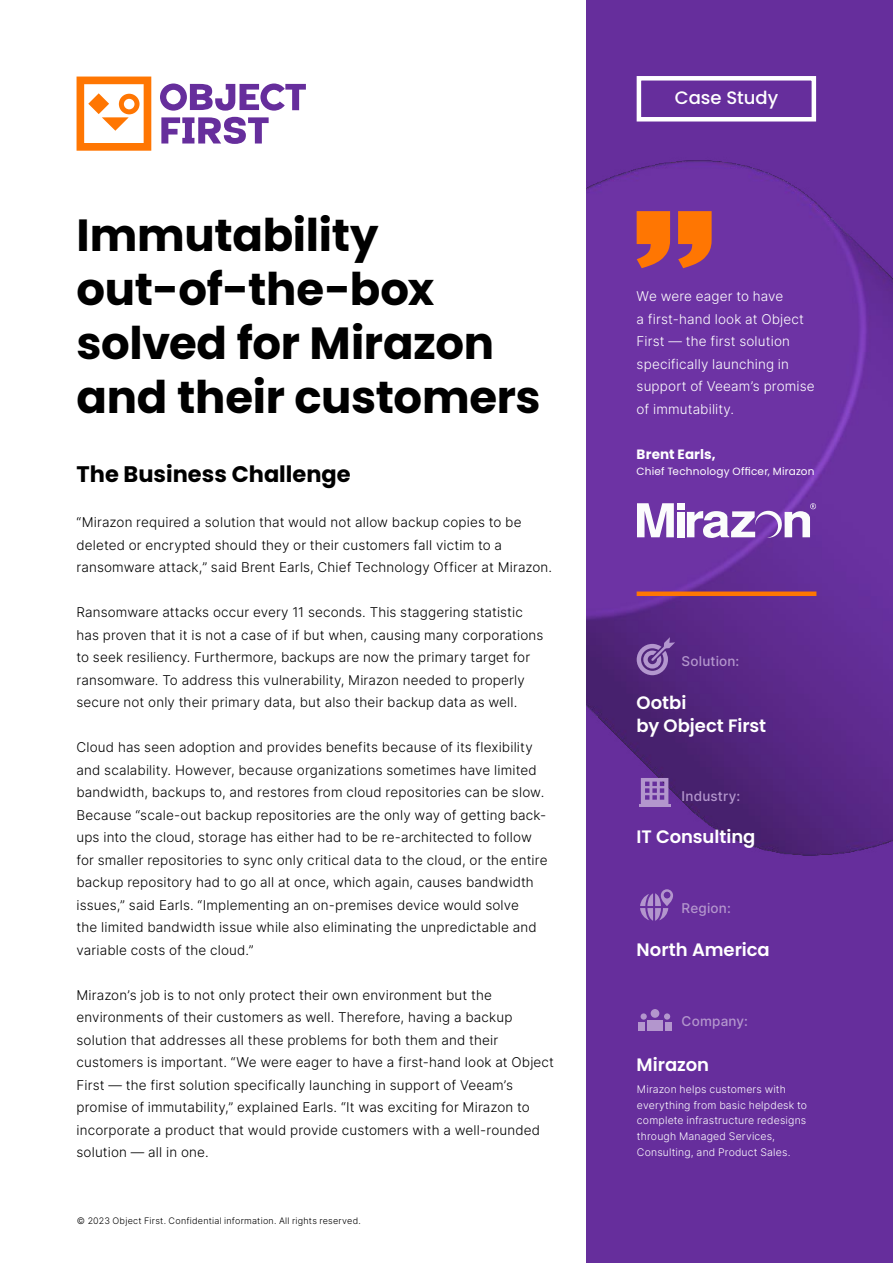
<style>
.page{position:relative;width:893px;height:1263px;background:#fff}
.page>*{position:absolute;margin:0;border:0;box-sizing:border-box;transform-origin:0 0}
.t1{font:700 45px/54px "Poppins";letter-spacing:-.005em;color:#000}
.t2{font:700 22.5px "Poppins";color:#000}
.t3{font:600 18px/22.5px "Poppins";letter-spacing:-.005em;color:#fff}
.t4{font:500 18px "Poppins";color:#fff}
.t5{font:300 13.5px/22.5px "Inter";letter-spacing:.01em;color:#000}
.t6{font:300 13.5px/22.5px "Inter";letter-spacing:.01em;color:#fff}
.t7{font:500 13.5px "Inter";letter-spacing:.015em;color:#b396cd}
.t8{font:700 13.5px "Poppins";letter-spacing:.01em;color:#fff}
.t9{font:300 10.5px/15.8px "Inter";letter-spacing:.015em;color:#fff}
.t10{font:10.5px "Poppins";letter-spacing:.02em;color:#fff}
.t11{font:300 9px "Inter";letter-spacing:.025em;color:#000101}
</style>
<div class="page">
<svg style="left:160px;top:84px;width:146px;height:27px"></svg>
<svg style="left:161px;top:117px;width:108px;height:27px"></svg>
<svg style="left:77px;top:77px;width:74px;height:74px"></svg>
<div style="left:587px;top:0;width:306px;height:1263px;background:#662e9c"></div>
<img style="left:587px;top:76px;width:306px;height:943px">
<div style="left:637px;top:76px;width:179px;height:46px;border:4px solid #fff"></div>
<svg style="left:637px;top:211px;width:75px;height:57px"></svg>
<div style="left:637px;top:591px;width:179px;height:5px;background:#ff7602"></div>
<svg style="left:637px;top:637px;width:38px;height:38px"></svg>
<svg style="left:641px;top:778px;width:27px;height:26px"></svg>
<hr style="left:639px;top:804px;width:31px;height:3px;background:#b396cd">
<svg style="left:640px;top:889px;width:33px;height:32px"></svg>
<div style="left:641px;top:1013px;width:6px;height:7px;background:#b396cd;border-radius:50%"></div>
<div style="left:638px;top:1022px;width:7px;height:9px;background:#b396cd"></div>
<div style="left:664px;top:1013px;width:6px;height:7px;background:#b396cd;border-radius:50%"></div>
<div style="left:665px;top:1022px;width:7px;height:9px;background:#b396cd"></div>
<div style="left:651px;top:1009px;width:8px;height:9px;background:#b396cd;border-radius:50%"></div>
<div style="left:647px;top:1020px;width:16px;height:11px;background:#b396cd"></div>
<div style="left:677px;top:512px;width:7px;height:25px;background:#fbfcfc"></div>
<div style="left:677px;top:503px;width:7px;height:6px;background:#fbfcfc"></div>
<svg style="left:637px;top:503px;width:37px;height:34px"></svg>
<svg style="left:687px;top:503px;width:129px;height:35px"></svg>
<h1 class="t1" style="left:77px;top:209px;width:466px">Immutability out-of-the-box solved for Mirazon and their customers</h1>
<h2 class="t2" style="left:77px;top:461px;width:276px">The Business Challenge</h2>
<p class="t5" style="left:77px;top:511px;width:477px">“Mirazon required a solution that would not allow backup copies to be deleted or encrypted should they or their customers fall victim to a ransomware attack,” said Brent Earls, Chief Technology Officer at Mirazon.</p>
<p class="t5" style="left:77px;top:601px;width:468px">Ransomware attacks occur every 11 seconds. This staggering statistic has proven that it is not a case of if but when, causing many corporations to seek resiliency. Furthermore, backups are now the primary target for ransomware. To address this vulnerability, Mirazon needed to properly secure not only their primary data, but also their backup data as well.</p>
<p class="t5" style="left:77px;top:736px;width:472px">Cloud has seen adoption and provides benefits because of its flexibility and scalability. However, because organizations sometimes have limited bandwidth, backups to, and restores from cloud repositories can be slow.<br>Because “scale-out backup repositories are the only way of getting back&shy;ups into the cloud, storage has either had to be re-architected to follow for smaller repositories to sync only critical data to the cloud, or the entire backup repository had to go all at once, which again, causes bandwidth issues,” said Earls. “Implementing an on-premises device would solve<br>the limited bandwidth issue while also eliminating the unpredictable and variable costs of the cloud.”</p>
<p class="t5" style="left:77px;top:983px;width:479px">Mirazon’s job is to not only protect their own environment but the environments of their customers as well. Therefore, having a backup solution that addresses all these problems for both them and their customers is important. “We were eager to have a first-hand look at Object First — the first solution specifically launching in support of Veeam’s promise of immutability,” explained Earls. “It was exciting for Mirazon to incorporate a product that would provide customers with a well-rounded solution — all in one.</p>
<p class="t11" style="left:77px;top:1214px;width:285px">© 2023 Object First. Confidential information. All rights reserved.</p>
<h3 class="t4" style="left:675px;top:87px;width:105px">Case Study</h3>
<p class="t6" style="left:637px;top:285px;width:180px">We were eager to have<br>a first-hand look at Object<br>First — the first solution specifically launching in support of Veeam’s promise of immutability.</p>
<p class="t8" style="left:637px;top:446px;width:81px">Brent Earls,</p>
<p class="t10" style="left:637px;top:465px;width:179px">Chief Technology Officer, Mirazon</p>
<p class="t7" style="left:682px;top:651px;width:59px">Solution:</p>
<h3 class="t3" style="left:637px;top:692px;width:131px">Ootbi<br>by Object First</h3>
<p class="t7" style="left:682px;top:786px;width:60px">Industry:</p>
<h3 class="t3" style="left:637px;top:826px;width:120px">IT Consulting</h3>
<p class="t7" style="left:682px;top:899px;width:51px">Region:</p>
<h3 class="t3" style="left:637px;top:938px;width:135px">North America</h3>
<p class="t7" style="left:682px;top:1011px;width:68px">Company:</p>
<h3 class="t3" style="left:637px;top:1053px;width:74px">Mirazon</h3>
<p class="t9" style="left:637px;top:1081px;width:172px">Mirazon helps customers with everything from basic helpdesk to complete infrastructure redesigns through Managed Services,<br>Consulting, and Product Sales.</p>
</div>
